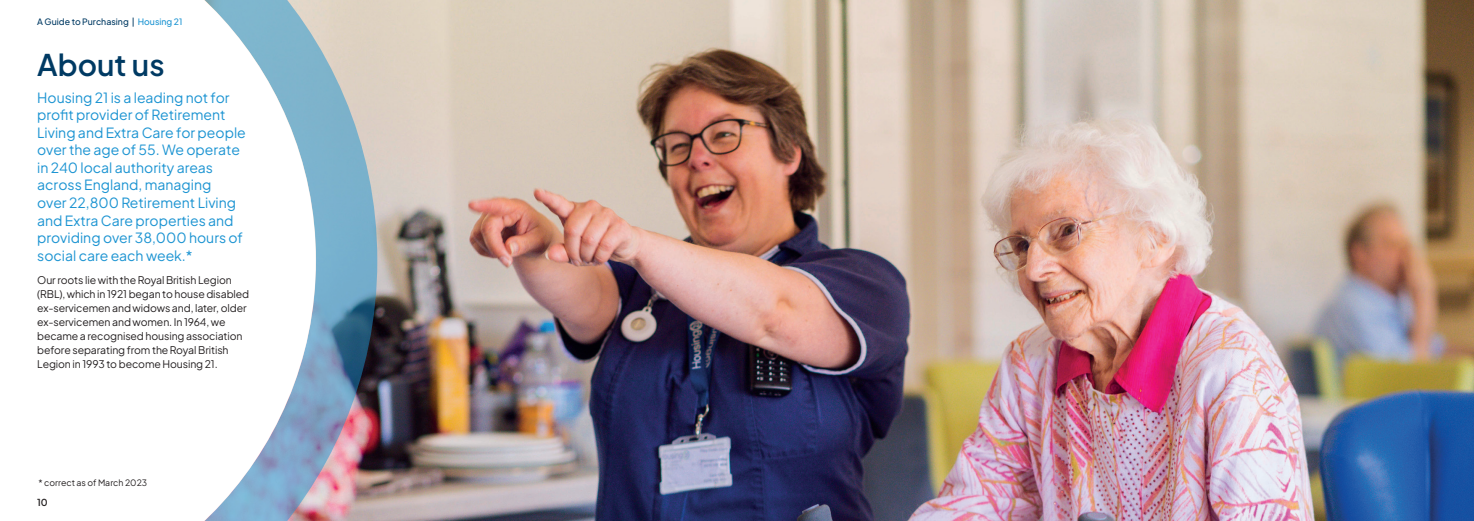
<style>
.page{position:relative;width:1474px;height:521px;background:#fff}
.page>*{position:absolute;margin:0;border:0;box-sizing:border-box;transform-origin:0 0}
.page_header{font:600 29.75px "Plus Jakarta Sans";color:#003a63}
.text_intro{font:14px/17.5px "Plus Jakarta Sans";color:#1c94d2}
.text{font:10.5px/14px "Plus Jakarta Sans";letter-spacing:-.01em;color:#231f20}
.t1{font:600 9.62px "Plus Jakarta Sans";color:#231f20}
.t2{font:500 8.75px "Plus Jakarta Sans";color:#003a63}
.footnote{font:8.75px "Plus Jakarta Sans";color:#231f20}
.s1{color:#1c94d2}
</style>
<div class="page">
<img style="left:378px;top:0;width:1095px;height:521px">
<img style="left:316px;top:0;width:62px;height:521px">
<svg style="left:204px;top:0;width:112px;height:521px"></svg>
<p class="t2" style="left:37px;top:14px;width:147px">A Guide to Purchasing | <span class="s1">Housing 21</span></p>
<p class="page_header" style="left:37px;top:40px;width:129px">About us</p>
<p class="text_intro" style="left:37px;top:88px;width:210px">Housing 21 is a leading not for profit provider of Retirement<br>Living and Extra Care for people over the age of 55. We operate in 240 local authority areas across England, managing<br>over 22,800 Retirement Living and Extra Care properties and providing over 38,000 hours of social care each week.*</p>
<p class="text" style="left:37px;top:272px;width:213px">Our roots lie with the Royal British Legion (RBL), which in 1921 began to house disabled ex-servicemen and widows and, later, older ex-servicemen and women. In 1964, we became a recognised housing association before separating from the Royal British Legion in 1993 to become Housing 21.</p>
<p class="footnote" style="left:38px;top:476px;width:110px">* correct as of March 2023</p>
<p class="t1" style="left:37px;top:495px;width:12px">10</p>
</div>
